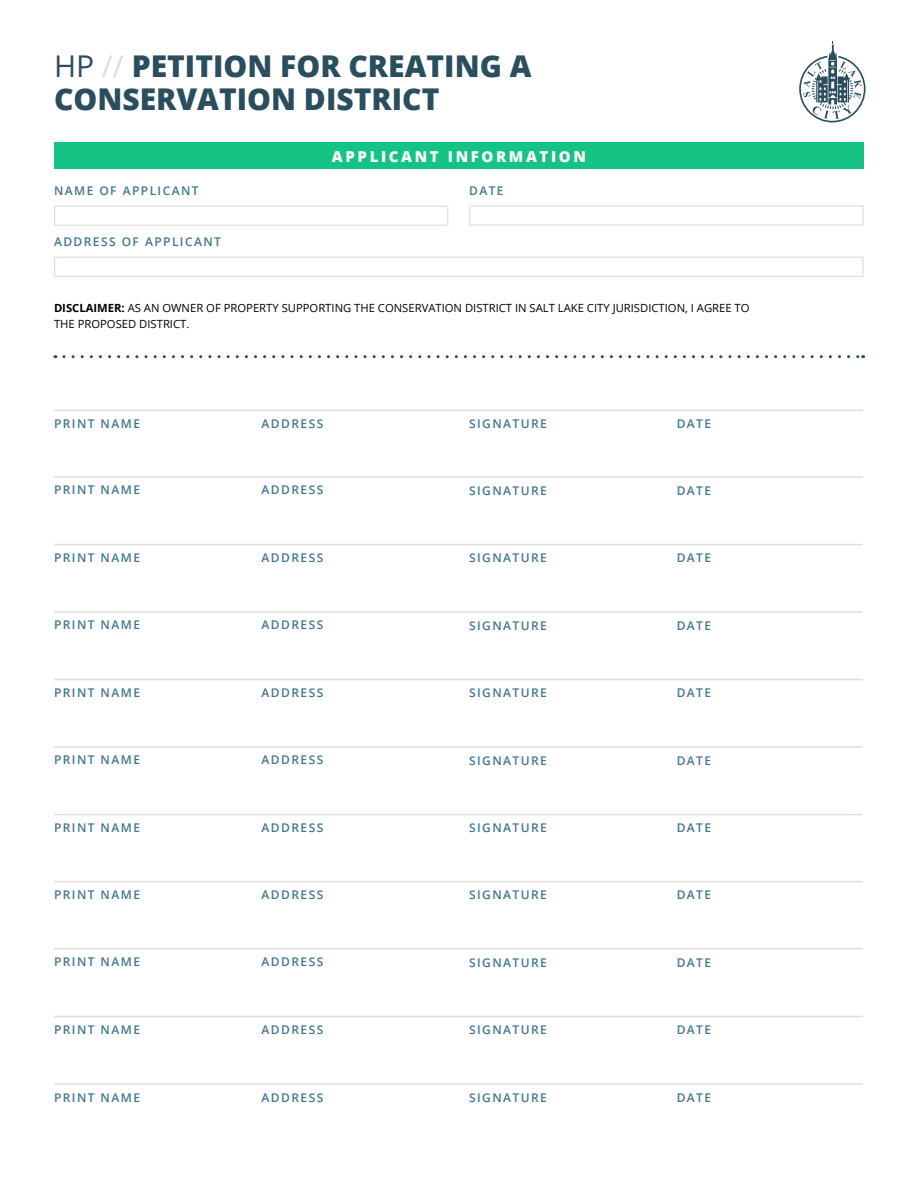
<style>
.page{position:relative;width:918px;height:1188px;background:#fff}
.page>*{position:absolute;margin:0;border:0;box-sizing:border-box;transform-origin:0 0}
.subheader__10_pt{font:800 30px/33px "Open Sans";color:#2b4e5e}
.form_section__10pt{font:800 15px "Open Sans";letter-spacing:.175em;color:#fff}
.field__8pt{font:600 12px "Open Sans";letter-spacing:.12em;color:#41768e}
.fine_print__7_5pt{font:11.25px/15.8px "Open Sans";color:#000}
.s1{font-weight:400}
.s2{font-weight:400;color:#dcddde}
.s3{font-weight:700}
</style>
<div class="page">
<svg style="left:64px;top:355px;width:800px;height:3px"></svg>
<hr style="left:54px;top:476px;width:809px;height:2px;background:#dcddde">
<hr style="left:54px;top:410px;width:809px;height:1px;background:#dcddde">
<hr style="left:54px;top:544px;width:809px;height:1px;background:#dcddde">
<hr style="left:54px;top:611px;width:809px;height:2px;background:#dcddde">
<hr style="left:54px;top:679px;width:809px;height:1px;background:#dcddde">
<hr style="left:54px;top:746px;width:809px;height:2px;background:#dcddde">
<hr style="left:54px;top:814px;width:809px;height:1px;background:#dcddde">
<hr style="left:54px;top:881px;width:809px;height:1px;background:#dcddde">
<hr style="left:54px;top:948px;width:809px;height:2px;background:#dcddde">
<hr style="left:54px;top:1016px;width:809px;height:1px;background:#dcddde">
<hr style="left:54px;top:1083px;width:809px;height:2px;background:#dcddde">
<div style="left:54px;top:142px;width:810px;height:27px;background:#15c484"></div>
<div style="left:54px;top:206px;width:394px;height:20px;border:1px solid #dcddde"></div>
<div style="left:54px;top:257px;width:810px;height:20px;border:1px solid #dcddde"></div>
<div style="left:469px;top:205px;width:395px;height:21px;border:1px solid #dcddde"></div>
<svg style="left:799px;top:41px;width:67px;height:81px"></svg>
<p class="subheader__10_pt" style="left:54px;top:48px;width:479px"><span class="s1">HP</span> <span class="s2">//</span> PETITION FOR CREATING A<br>CONSERVATION DISTRICT</p>
<p class="field__8pt" style="left:54px;top:182px;width:146px">NAME OF APPLICANT</p>
<p class="field__8pt" style="left:54px;top:233px;width:169px">ADDRESS OF APPLICANT</p>
<p class="form_section__10pt" style="left:332px;top:145px;width:256px">APPLICANT INFORMATION</p>
<p class="field__8pt" style="left:469px;top:182px;width:36px">DATE</p>
<p class="fine_print__7_5pt" style="left:54px;top:300px;width:697px"><span class="s3">DISCLAIMER:</span> AS AN OWNER OF PROPERTY SUPPORTING THE CONSERVATION DISTRICT IN SALT LAKE CITY JURISDICTION, I AGREE TO<br>THE PROPOSED DISTRICT.</p>
<p class="field__8pt" style="left:54px;top:415px;width:88px">PRINT NAME</p>
<p class="field__8pt" style="left:262px;top:415px;width:63px">ADDRESS</p>
<p class="field__8pt" style="left:469px;top:416px;width:79px">SIGNATURE</p>
<p class="field__8pt" style="left:677px;top:416px;width:36px">DATE</p>
<p class="field__8pt" style="left:54px;top:482px;width:88px">PRINT NAME</p>
<p class="field__8pt" style="left:262px;top:482px;width:63px">ADDRESS</p>
<p class="field__8pt" style="left:469px;top:482px;width:79px">SIGNATURE</p>
<p class="field__8pt" style="left:677px;top:482px;width:36px">DATE</p>
<p class="field__8pt" style="left:54px;top:549px;width:88px">PRINT NAME</p>
<p class="field__8pt" style="left:262px;top:549px;width:63px">ADDRESS</p>
<p class="field__8pt" style="left:469px;top:550px;width:79px">SIGNATURE</p>
<p class="field__8pt" style="left:677px;top:550px;width:36px">DATE</p>
<p class="field__8pt" style="left:54px;top:617px;width:88px">PRINT NAME</p>
<p class="field__8pt" style="left:262px;top:617px;width:63px">ADDRESS</p>
<p class="field__8pt" style="left:469px;top:617px;width:79px">SIGNATURE</p>
<p class="field__8pt" style="left:677px;top:617px;width:36px">DATE</p>
<p class="field__8pt" style="left:54px;top:684px;width:88px">PRINT NAME</p>
<p class="field__8pt" style="left:262px;top:684px;width:63px">ADDRESS</p>
<p class="field__8pt" style="left:469px;top:685px;width:79px">SIGNATURE</p>
<p class="field__8pt" style="left:677px;top:685px;width:36px">DATE</p>
<p class="field__8pt" style="left:54px;top:752px;width:88px">PRINT NAME</p>
<p class="field__8pt" style="left:262px;top:752px;width:63px">ADDRESS</p>
<p class="field__8pt" style="left:469px;top:752px;width:79px">SIGNATURE</p>
<p class="field__8pt" style="left:677px;top:752px;width:36px">DATE</p>
<p class="field__8pt" style="left:54px;top:819px;width:88px">PRINT NAME</p>
<p class="field__8pt" style="left:262px;top:819px;width:63px">ADDRESS</p>
<p class="field__8pt" style="left:469px;top:820px;width:79px">SIGNATURE</p>
<p class="field__8pt" style="left:677px;top:820px;width:36px">DATE</p>
<p class="field__8pt" style="left:54px;top:886px;width:88px">PRINT NAME</p>
<p class="field__8pt" style="left:262px;top:886px;width:63px">ADDRESS</p>
<p class="field__8pt" style="left:469px;top:887px;width:79px">SIGNATURE</p>
<p class="field__8pt" style="left:677px;top:887px;width:36px">DATE</p>
<p class="field__8pt" style="left:54px;top:954px;width:88px">PRINT NAME</p>
<p class="field__8pt" style="left:262px;top:954px;width:63px">ADDRESS</p>
<p class="field__8pt" style="left:469px;top:954px;width:79px">SIGNATURE</p>
<p class="field__8pt" style="left:677px;top:954px;width:36px">DATE</p>
<p class="field__8pt" style="left:54px;top:1021px;width:88px">PRINT NAME</p>
<p class="field__8pt" style="left:262px;top:1021px;width:63px">ADDRESS</p>
<p class="field__8pt" style="left:469px;top:1022px;width:79px">SIGNATURE</p>
<p class="field__8pt" style="left:677px;top:1022px;width:36px">DATE</p>
<p class="field__8pt" style="left:54px;top:1089px;width:88px">PRINT NAME</p>
<p class="field__8pt" style="left:262px;top:1089px;width:63px">ADDRESS</p>
<p class="field__8pt" style="left:469px;top:1089px;width:79px">SIGNATURE</p>
<p class="field__8pt" style="left:677px;top:1089px;width:36px">DATE</p>
</div>
